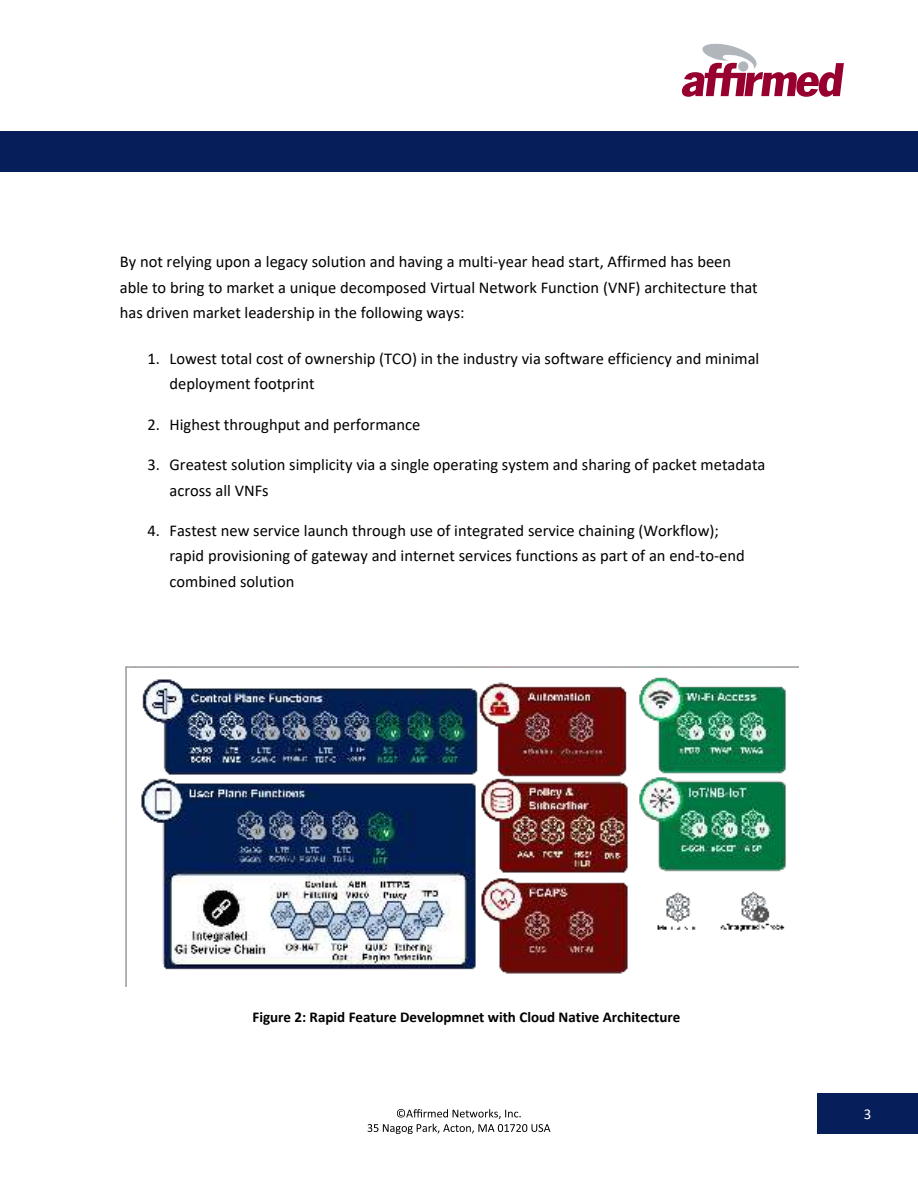
<style>
.page{position:relative;width:918px;height:1188px;background:#fff}
.page>*{position:absolute;margin:0;border:0;box-sizing:border-box;transform-origin:0 0}
.t1{font:16.5px/25.3px "Calibri";color:#000}
.t2{font:700 15px "Calibri";color:#000}
.t3{font:15px "Calibri";color:#fff}
</style>
<div class="page">
<svg style="left:682px;top:44px;width:162px;height:53px"></svg>
<div style="left:738px;top:61px;width:10px;height:11px;background:#b0b6bb;border-radius:50%"></div>
<div style="left:0;top:131px;width:918px;height:41px;background:#061f5b"></div>
<svg style="left:368px;top:1109px;width:182px;height:25px"></svg>
<div style="left:817px;top:1094px;width:101px;height:40px;background:#061f5b"></div>
<img style="left:125px;top:666px;width:674px;height:320px">
<p class="t1" style="left:120px;top:249px;width:640px">By not relying upon a legacy solution and having a multi-year head start, Affirmed has been able to bring to market a unique decomposed Virtual Network Function (VNF) architecture that has driven market leadership in the following ways:</p>
<p class="t1" style="left:170px;top:345px;width:591px;text-indent:-22px">1. Lowest total cost of ownership (TCO) in the industry via software efficiency and minimal deployment footprint</p>
<p class="t1" style="left:147px;top:411px;width:274px">2. Highest throughput and performance</p>
<p class="t1" style="left:170px;top:452px;width:597px;text-indent:-22px">3. Greatest solution simplicity via a single operating system and sharing of packet metadata across all VNFs</p>
<p class="t1" style="left:170px;top:517px;width:577px;text-indent:-22px">4. Fastest new service launch through use of integrated service chaining (Workflow); rapid provisioning of gateway and internet services functions as part of an end-to-end combined solution</p>
<p class="t2" style="left:253px;top:1007px;width:429px">Figure 2: Rapid Feature Developmnet with Cloud Native Architecture</p>
<p class="t3" style="left:864px;top:1103px;width:9px">3</p>
</div>
